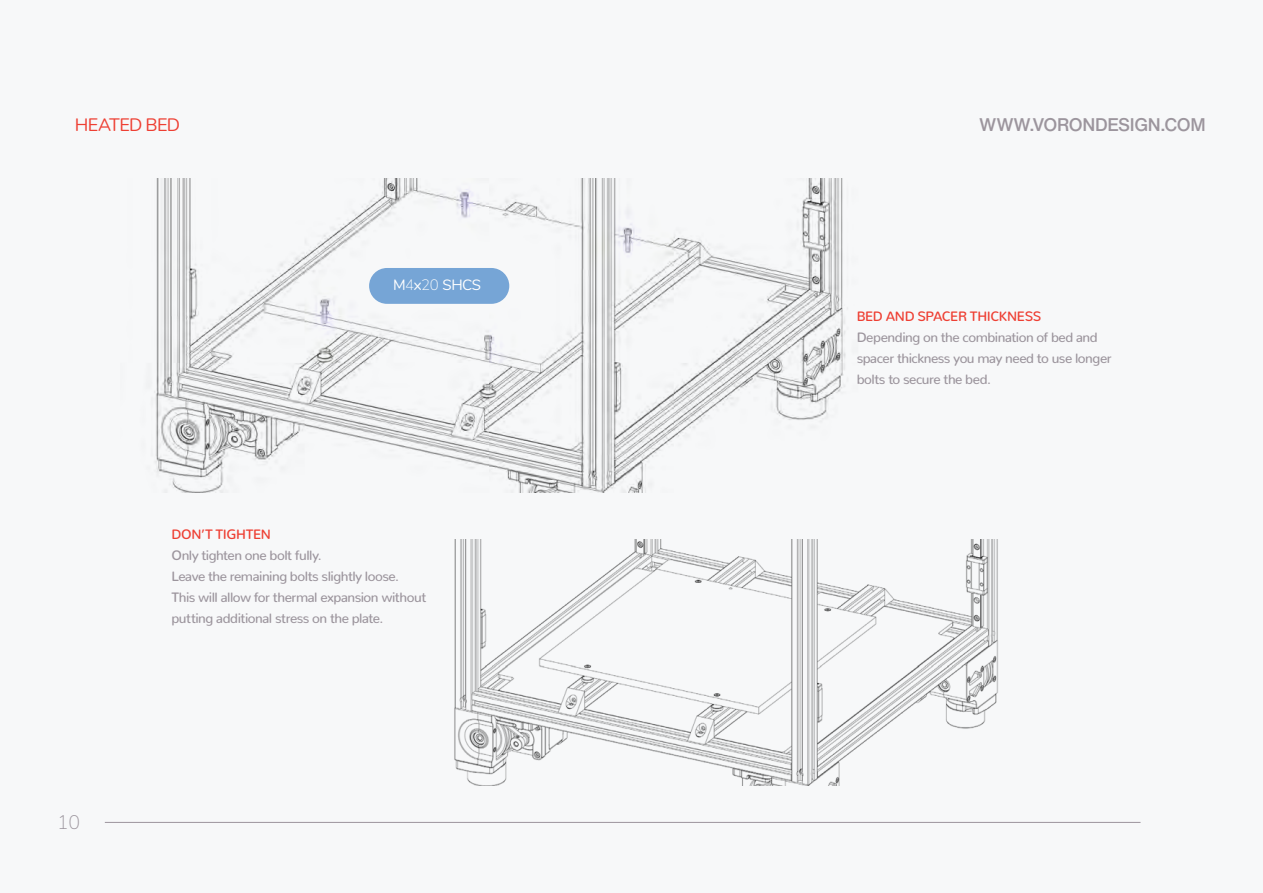
<style>
.page{position:relative;width:1263px;height:893px;background:#f7f8f9}
.page>*{position:absolute;margin:0;border:0;box-sizing:border-box;transform-origin:0 0}
.t1{font:200 19.5px "Nunito";color:#9c959d}
.t2{font:500 18px "Helvetica Now Text";letter-spacing:-.025em;color:#9c959d}
.Page_Title{font:18px "Nunito";letter-spacing:-.035em;color:#ee3f33}
.Callout_Text{font:15px "Nunito";color:#fff}
.Info_Text{font:500 13.5px/21px "Nunito";letter-spacing:-.03em;color:#9c959d}
.Info_Header{font:500 13.5px "Nunito";letter-spacing:-.025em;color:#ee3f33}
.s1{font-weight:200}
</style>
<div class="page">
<hr style="left:105px;top:822px;width:1035px;height:1px;background:#9c959d">
<img style="left:154px;top:179px;width:692px;height:313px">
<div style="left:369px;top:268px;width:140px;height:36px;background:#76a5d6;border-radius:18px"></div>
<img style="left:454px;top:539px;width:544px;height:247px">
<p class="Page_Title" style="left:75px;top:111px;width:107px">HEATED BED</p>
<p class="Callout_Text" style="left:393px;top:274px;width:90px">M<span class="s1">4</span>x<span class="s1">20</span> SHCS</p>
<h1 class="t1" style="left:57px;top:808px;width:25px">10</h1>
<p class="Info_Header" style="left:171px;top:523px;width:101px">DON’T TIGHTEN</p>
<p class="Info_Text" style="left:171px;top:543px;width:152px">Only tighten one bolt fully.</p>
<p class="Info_Text" style="left:171px;top:564px;width:229px">Leave the remaining bolts slightly loose.</p>
<p class="Info_Text" style="left:171px;top:585px;width:256px">This will allow for thermal expansion without putting additional stress on the plate.</p>
<h2 class="t2" style="left:979px;top:111px;width:228px">WWW.VORONDESIGN.COM</h2>
<p class="Info_Header" style="left:857px;top:304px;width:186px">BED AND SPACER THICKNESS</p>
<p class="Info_Text" style="left:857px;top:325px;width:257px">Depending on the combination of bed and spacer thickness you may need to use longer bolts to secure the bed.</p>
</div>
